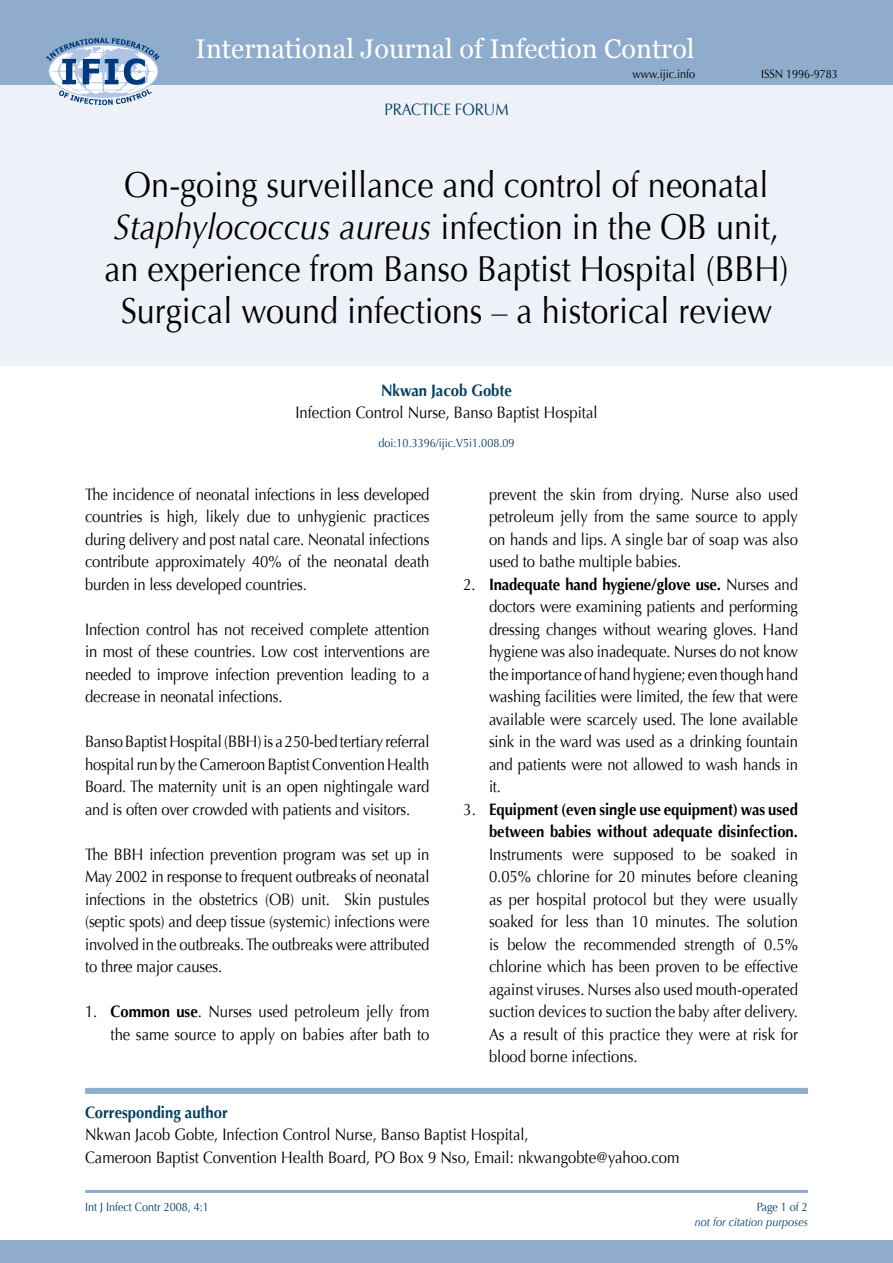
<style>
.page{position:relative;width:893px;height:1263px;background:#fff}
.page>*{position:absolute;margin:0;border:0;box-sizing:border-box;transform-origin:0 0}
.t1{font:36px/42px "Optima";color:#000;text-align:center;scale:.9 1}
.t2{font:27px "Georgia";color:#fff}
.t3{font:16.5px/22.5px "Optima";color:#000;text-align:justify;scale:.9 1}
.t4{font:700 16.5px/22.5px "Optima";color:#000;text-align:right;scale:.9 1}
.t5{font:700 16.5px "Optima";color:#003e61;scale:.9 1}
.t6{font:16.5px "Optima";color:#003e61;scale:.9 1}
.t7{font:12px "Optima";color:#003e61;scale:.9 1}
.t8{font:12px "Optima";color:#000;scale:.9 1}
.t9{font:italic 12px "Optima";color:#003e61;scale:.9 1}
.s1{font-style:italic}
.s2{font-weight:700}
.s3{font-weight:400}
</style>
<div class="page">
<div style="left:0;top:1240px;width:893px;height:23px;background:#8faccd"></div>
<hr style="left:85px;top:1190px;width:723px;height:3px;background:#8faccd">
<div style="left:0;top:75px;width:893px;height:291px;background:#eef1f7"></div>
<div style="left:0;top:0;width:893px;height:85px;background:#8faccd"></div>
<svg style="left:46px;top:38px;width:114px;height:67px"></svg>
<div style="left:85px;top:1088px;width:723px;height:6px;background:#8faccd"></div>
<h2 class="t2" style="left:195px;top:33px;width:501px">International Journal of Infection Control</h2>
<p class="t6" style="left:384px;top:100px;width:139px">PRACTICE FORUM</p>
<p class="t8" style="left:632px;top:67px;width:71px">www.ijic.info</p>
<p class="t8" style="left:761px;top:67px;width:87px">ISSN 1996-9783</p>
<h1 class="t1" style="left:104px;top:164px;width:762px">On-going surveillance and control of neonatal <span class="s1">Staphylococcus aureus</span> infection in the OB unit, an experience from Banso Baptist Hospital (BBH)<br>Surgical wound infections – a historical review</h1>
<p class="t5" style="left:381px;top:381px;width:147px">Nkwan Jacob Gobte</p>
<p class="t3" style="left:295px;top:402px;width:337px">Infection Control Nurse, Banso Baptist Hospital</p>
<p class="t7" style="left:379px;top:436px;width:152px">doi:10.3396/ijic.V5i1.008.09</p>
<p class="t3" style="left:85px;top:483px;width:384px">The incidence of neonatal infections in less developed countries is high, likely due to unhygienic practices during delivery and post natal care. Neonatal infections contribute approximately 40% of the neonatal death burden in less developed countries.</p>
<p class="t3" style="left:85px;top:618px;width:384px">Infection control has not received complete attention in most of these countries. Low cost interventions are needed to improve infection prevention leading to a decrease in neonatal infections.</p>
<p class="t3" style="left:85px;top:730px;width:384px">Banso Baptist Hospital (BBH) is a 250-bed tertiary referral hospital run by the Cameroon Baptist Convention Health Board. The maternity unit is an open nightingale ward and is often over crowded with patients and visitors.</p>
<p class="t3" style="left:85px;top:843px;width:384px">The BBH infection prevention program was set up in May 2002 in response to frequent outbreaks of neonatal infections in the obstetrics (OB) unit. Skin pustules (septic spots) and deep tissue (systemic) infections were involved in the outbreaks. The outbreaks were attributed to three major causes.</p>
<p class="t3" style="left:85px;top:1000px;width:384px;text-align:right">1. <span class="s2">Common use</span>. Nurses used petroleum jelly from the same source to apply on babies after bath to</p>
<p class="t3" style="left:489px;top:483px;width:345px">prevent the skin from drying. Nurse also used petroleum jelly from the same source to apply on hands and lips. A single bar of soap was also used to bathe multiple babies.</p>
<p class="t3" style="left:489px;top:573px;width:345px;text-indent:-25px">2. <span class="s2">Inadequate hand hygiene/glove use.</span> Nurses and doctors were examining patients and performing dressing changes without wearing gloves. Hand hygiene was also inadequate. Nurses do not know the importance of hand hygiene; even though hand washing facilities were limited, the few that were available were scarcely used. The lone available sink in the ward was used as a drinking fountain and patients were not allowed to wash hands in it.</p>
<p class="t4" style="left:463px;top:798px;width:373px"><span class="s3">3.</span> Equipment (even single use equipment) was used between babies without adequate disinfection.</p>
<p class="t3" style="left:489px;top:843px;width:345px">Instruments were supposed to be soaked in 0.05% chlorine for 20 minutes before cleaning as per hospital protocol but they were usually soaked for less than 10 minutes. The solution is below the recommended strength of 0.5% chlorine which has been proven to be effective against viruses. Nurses also used mouth-operated suction devices to suction the baby after delivery.<br>As a result of this practice they were at risk for blood borne infections.</p>
<p class="t5" style="left:85px;top:1103px;width:160px">Corresponding author</p>
<p class="t3" style="left:85px;top:1124px;width:662px">Nkwan Jacob Gobte, Infection Control Nurse, Banso Baptist Hospital,<br>Cameroon Baptist Convention Health Board, PO Box 9 Nso, Email: nkwangobte@yahoo.com</p>
<p class="t7" style="left:85px;top:1200px;width:206px">Int J Infect Contr 2008, 4:1 V5i1.008.09</p>
<p class="t7" style="left:757px;top:1200px;width:58px">Page of 2</p>
<p class="t9" style="left:695px;top:1215px;width:127px">not for citation purposes</p>
</div>
